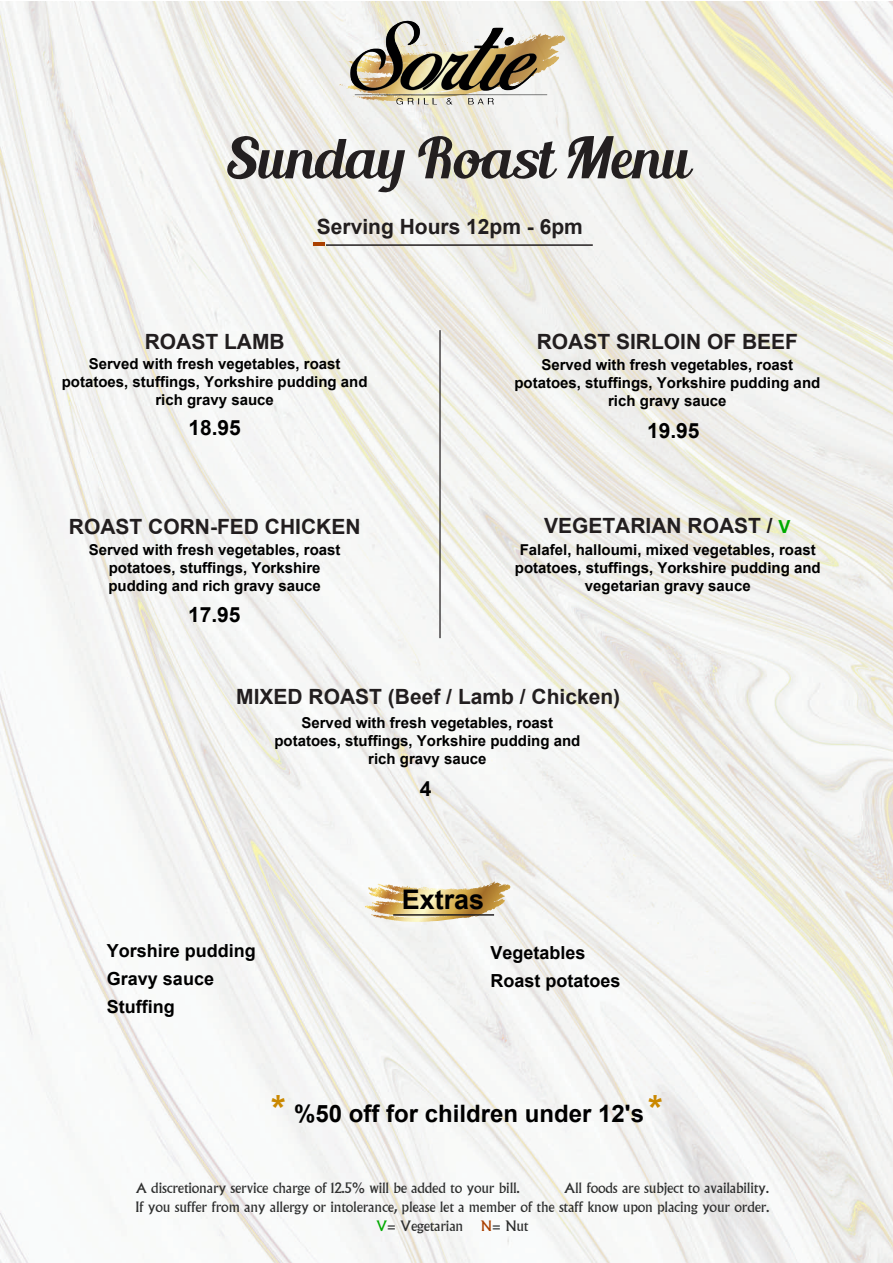
<style>
.page{position:relative;width:893px;height:1263px;background:#fff}
.page>*{position:absolute;margin:0;border:0;box-sizing:border-box;transform-origin:0 0}
.t1{font:56.25px "Blenda Script";color:#231f20}
.t2{font:700 27px "Arial";color:#000}
.t3{font:700 24px "Arial";color:#000}
.t4{font:700 21px "Arial";color:#221e1f}
.t5{font:700 21px "Arial";color:#221e1f}
.t6{font:700 21px "Arial";color:#000}
.t7{font:700 18px/28px "Arial";color:#000}
.t8{font:700 15px/18px "Arial";color:#000;text-align:center}
.t9{font:14.1px "Albertus MT Std";letter-spacing:-.015em;color:#2e2f2f}
.s1{font-style:inherit}
.s2{font-size:18px;color:#0a0}
.s3{font-size:37.5px;color:#ca8800}
.s4{color:#0a0}
.s5{color:#aa4000}
</style>
<div class="page">
<img style="left:1px;top:1px;width:892px;height:1262px">
<hr style="left:326px;top:244px;width:267px;height:2px;background:#231f20">
<hr style="left:440px;top:330px;width:1px;height:308px;background:#231f20">
<svg style="left:468px;top:881px;width:26px;height:9px"></svg>
<hr style="left:393px;top:914px;width:101px;height:1px;background:#231f20">
<img style="left:318px;top:1px;width:277px;height:173px">
<svg style="left:313px;top:242px;width:12px;height:3px"></svg>
<h1 class="t1" style="left:227px;top:126px;width:463px">Sunday Roast Menu</h1>
<h3 class="t4" style="left:317px;top:211px;width:268px">Serving Hours 12pm - 6pm</h3>
<h3 class="t5" style="left:145px;top:327px;width:141px">ROAST LAMB</h3>
<p class="t8" style="left:62px;top:355px;width:307px">Served with fresh vegetables, roast potatoes, stuffings, Yorkshire pudding and rich gravy sauce</p>
<h3 class="t6" style="left:188px;top:413px;width:54px">1<span class="s1">8</span>.95</h3>
<h3 class="t5" style="left:69px;top:512px;width:293px">ROAST CORN-FED CHICKEN</h3>
<p class="t8" style="left:89px;top:540px;width:253px">Served with fresh vegetables, roast potatoes, stuffings, Yorkshire pudding and rich gravy sauce</p>
<h3 class="t6" style="left:188px;top:600px;width:54px">17.95</h3>
<h3 class="t4" style="left:537px;top:327px;width:263px">ROAST SIRLOIN OF BEEF</h3>
<p class="t8" style="left:514px;top:355px;width:307px">Served with fresh vegetables, roast potatoes, stuffings, Yorkshire pudding and rich gravy sauce</p>
<h3 class="t6" style="left:647px;top:416px;width:54px">19.95</h3>
<h3 class="t4" style="left:544px;top:510px;width:248px">VEGETARIAN ROAST / <span class="s2">V</span></h3>
<p class="t8" style="left:515px;top:541px;width:307px"><span class="s1">Falafel, halloumi, mixed</span> vegetables, roast potatoes, stuffings, Yorkshire pudding and <span class="s1">vegetarian</span> gravy sauce</p>
<h3 class="t4" style="left:236px;top:682px;width:385px">MIXED ROAST (Beef / Lamb / Chicken)</h3>
<p class="t8" style="left:274px;top:714px;width:307px">Served with fresh vegetables, roast potatoes, stuffings, Yorkshire pudding and rich gravy sauce</p>
<h2 class="t2" style="left:402px;top:880px;width:84px">Extras</h2>
<p class="t7" style="left:107px;top:937px;width:151px">Yorshire pudding<br>Gravy sauce<br>Stuffing</p>
<p class="t7" style="left:490px;top:939px;width:132px">Vegetables<br>Roast potatoes</p>
<h3 class="t3" style="left:271px;top:1097px;width:393px"><span class="s3">*</span> %50 off for children under 12's <span class="s3">*</span></h3>
<p class="t9" style="left:136px;top:1180px;width:386px">A discretionary service charge of 12.5% will be added to your bill.</p>
<p class="t9" style="left:564px;top:1180px;width:206px">All foods are subject to availability.</p>
<p class="t9" style="left:135px;top:1199px;width:636px">If you suffer from any allergy or intolerance, please let a member of the staff know upon placing your order.</p>
<p class="t9" style="left:376px;top:1218px;width:88px"><span class="s4">V</span>= Vegetarian</p>
<p class="t9" style="left:481px;top:1218px;width:49px"><span class="s5">N</span>= Nut</p>
</div>
